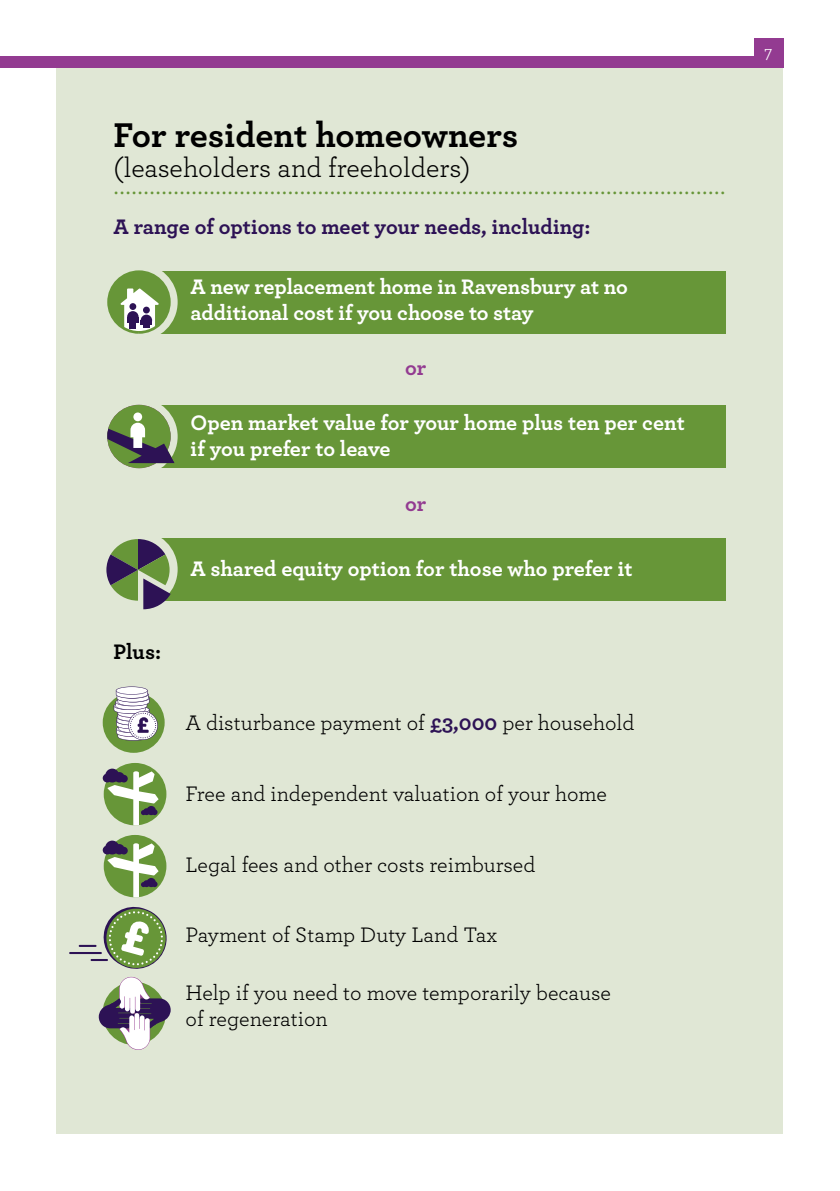
<style>
.page{position:relative;width:840px;height:1191px;background:#fff}
.page>*{position:absolute;margin:0;border:0;box-sizing:border-box;transform-origin:0 0}
.t1{font:700 36px "Archer";color:#000}
.t2{font:28px "Archer";color:#000}
.t3{font:24px "Minion Pro";color:#679638}
.t4{font:22px/26.4px "Archer";color:#000}
.t5{font:700 22px/26.4px "Archer";letter-spacing:-.005em;color:#fff}
.t6{font:700 22px "Archer";color:#2d1255}
.t7{font:700 22px "Archer";color:#000}
.t8{font:700 22px "Archer";color:#933b91}
.t9{font:18px "Archer";color:#fff}
.s1{font-weight:700;color:#2d1255}
</style>
<div class="page">
<div style="left:57px;top:62px;width:725px;height:1072px;background:#e0e7d5"></div>
<div style="left:136px;top:538px;width:590px;height:62px;background:#679638"></div>
<div style="left:101px;top:531px;width:76px;height:77px;background:#e0e7d5;border-radius:50%"></div>
<div style="left:136px;top:405px;width:590px;height:62px;background:#679638"></div>
<div style="left:101px;top:398px;width:76px;height:77px;background:#e0e7d5;border-radius:50%"></div>
<div style="left:136px;top:271px;width:590px;height:62px;background:#679638"></div>
<div style="left:101px;top:263px;width:76px;height:77px;background:#e0e7d5;border-radius:50%"></div>
<svg style="left:107px;top:405px;width:68px;height:63px"></svg>
<svg style="left:106px;top:539px;width:64px;height:70px"></svg>
<div style="left:107px;top:270px;width:63px;height:64px;background:#679638;border:5px solid #679638;border-radius:50%"></div>
<svg style="left:120px;top:288px;width:39px;height:43px"></svg>
<div style="left:129px;top:303px;width:7px;height:7px;background:#2d1255;border-radius:50%"></div>
<div style="left:127px;top:311px;width:11px;height:11px;background:#2d1255;border-radius:50%"></div>
<div style="left:127px;top:317px;width:11px;height:5px;background:#2d1255"></div>
<div style="left:129px;top:318px;width:7px;height:10px;background:#2d1255"></div>
<div style="left:143px;top:307px;width:7px;height:6px;background:#2d1255;border-radius:50%"></div>
<div style="left:141px;top:315px;width:11px;height:9px;background:#2d1255;border-radius:50%"></div>
<hr style="left:141px;top:320px;width:11px;height:4px;background:#2d1255">
<div style="left:143px;top:321px;width:7px;height:7px;background:#2d1255"></div>
<div style="left:103px;top:692px;width:61px;height:61px;background:#679638;border-radius:50%"></div>
<svg style="left:114px;top:686px;width:44px;height:54px"></svg>
<hr style="left:69px;top:952px;width:33px;height:2px;background:#2d1255">
<svg style="left:79px;top:906px;width:91px;height:144px"></svg>
<svg style="left:103px;top:763px;width:63px;height:62px"></svg>
<svg style="left:103px;top:835px;width:63px;height:62px"></svg>
<div style="left:0;top:57px;width:782px;height:11px;background:#933b91"></div>
<div style="left:753px;top:39px;width:29px;height:29px;background:#933b91"></div>
<h1 class="t1" style="left:113px;top:106px;width:406px">For resident homeowners</h1>
<p class="t2" style="left:113px;top:148px;width:358px">(leaseholders and freeholders)</p>
<p class="t3" style="left:113px;top:170px;width:613px">......................................................................................................</p>
<p class="t6" style="left:113px;top:209px;width:478px">A range of options to meet your needs, including:</p>
<p class="t5" style="left:190px;top:272px;width:438px">A new replacement home in Ravensbury at no additional cost if you choose to stay</p>
<p class="t8" style="left:405px;top:350px;width:23px">or</p>
<p class="t5" style="left:190px;top:408px;width:495px">Open market value for your home plus ten per cent if you prefer to leave</p>
<p class="t8" style="left:405px;top:486px;width:23px">or</p>
<p class="t7" style="left:113px;top:634px;width:49px">Plus:</p>
<p class="t5" style="left:190px;top:553px;width:443px">A shared equity option for those who prefer it</p>
<p class="t4" style="left:185px;top:709px;width:450px">A disturbance payment of <span class="s1">£3,000</span> per household</p>
<p class="t4" style="left:185px;top:779px;width:423px">Free and independent valuation of your home</p>
<p class="t4" style="left:185px;top:850px;width:351px">Legal fees and other costs reimbursed</p>
<p class="t4" style="left:185px;top:920px;width:313px">Payment of Stamp Duty Land Tax</p>
<p class="t4" style="left:185px;top:978px;width:426px">Help if you need to move temporarily because of regeneration</p>
<p class="t9" style="left:764px;top:39px;width:9px">7</p>
</div>
